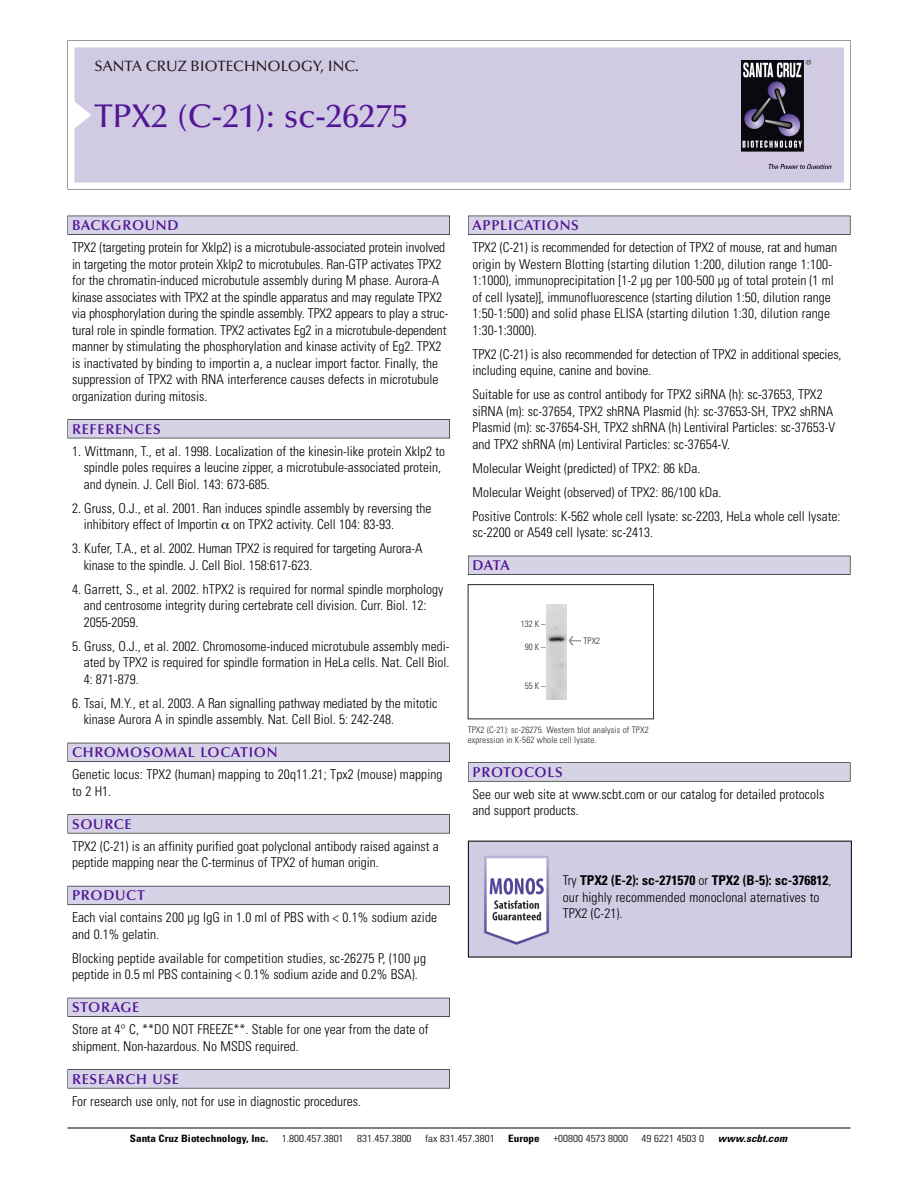
<style>
.page{position:relative;width:918px;height:1188px;background:#fff}
.page>*{position:absolute;margin:0;border:0;box-sizing:border-box;transform-origin:0 0}
.t1{font:500 33px "Optima";color:#511695}
.t2{font:500 15px "Optima";color:#231f20}
.t3{font:600 14.25px "Optima";letter-spacing:.05em;color:#511695}
.t4{font:300 condensed 13.5px/16.5px "Univers";color:#000}
.t5{font:300 condensed 10.2px "Univers";color:#000;scale:1.1 1}
.t6{font:700 condensed 10.2px "Univers";color:#000;scale:1.1 1}
.t7{font:italic 700 condensed 10.2px "Univers";letter-spacing:.005em;color:#000;scale:1.1 1}
.t8{font:9px/10.5px "Univers Condensed Light+RCYPQZ";letter-spacing:.015em;color:#272627}
.s1{font-family:"Meta Plus Book Roman+OYDPAF";font-size:10.5px}
.s2{font-weight:700}
</style>
<div class="page">
<svg style="left:68px;top:40px;width:783px;height:149px"></svg>
<div style="left:74px;top:47px;width:770px;height:135px;background:#d1cae3"></div>
<img style="left:741px;top:60px;width:90px;height:108px">
<div style="left:68px;top:216px;width:382px;height:19px;background:#525155"></div>
<div style="left:68px;top:216px;width:381px;height:18px;background:#d7d3e7"></div>
<div style="left:68px;top:419px;width:382px;height:19px;background:#525155"></div>
<div style="left:68px;top:420px;width:381px;height:18px;background:#d7d3e7"></div>
<div style="left:68px;top:743px;width:382px;height:19px;background:#525158"></div>
<div style="left:68px;top:743px;width:381px;height:18px;background:#d7d3e7"></div>
<div style="left:68px;top:814px;width:382px;height:19px;background:#575759"></div>
<div style="left:68px;top:815px;width:381px;height:18px;background:#d7d3e7"></div>
<div style="left:68px;top:886px;width:382px;height:19px;background:#5b5a62"></div>
<div style="left:68px;top:886px;width:381px;height:18px;background:#d7d3e7"></div>
<div style="left:68px;top:998px;width:382px;height:19px;background:#525158"></div>
<div style="left:68px;top:998px;width:381px;height:18px;background:#d7d3e7"></div>
<div style="left:68px;top:1069px;width:382px;height:19px;background:#575759"></div>
<div style="left:68px;top:1070px;width:381px;height:18px;background:#d7d3e7"></div>
<div style="left:468px;top:216px;width:382px;height:19px;background:#525155"></div>
<div style="left:468px;top:216px;width:382px;height:18px;background:#d7d3e7"></div>
<div style="left:468px;top:556px;width:382px;height:19px;background:#515055"></div>
<div style="left:468px;top:556px;width:382px;height:18px;background:#d7d3e7"></div>
<div style="left:468px;top:762px;width:382px;height:20px;background:#666667"></div>
<div style="left:468px;top:763px;width:382px;height:18px;background:#d7d3e7"></div>
<hr style="left:68px;top:1128px;width:782px;height:1px;background:#000">
<div style="left:468px;top:584px;width:186px;height:135px;border:1px solid #272627"></div>
<img style="left:547px;top:604px;width:20px;height:95px">
<img style="left:470px;top:843px;width:380px;height:112px">
<p class="t2" style="left:94px;top:61px;width:266px">SANTA CRUZ BIOTECHNOLOGY, INC.</p>
<h1 class="t1" style="left:94px;top:103px;width:315px">TPX2 (C-21): sc-26275</h1>
<p class="t3" style="left:72px;top:219px;width:108px">BACKGROUND</p>
<p class="t4" style="left:72px;top:240px;width:378px">TPX2 (targeting protein for Xklp2) is a microtubule-associated protein involved in targeting the motor protein Xklp2 to microtubules. Ran-GTP activates TPX2 for the chromatin-induced microbutule assembly during M phase. Aurora-A kinase associates with TPX2 at the spindle apparatus and may regulate TPX2 via phosphorylation during the spindle assembly. TPX2 appears to play a struc&shy;tural role in spindle formation. TPX2 activates Eg2 in a microtubule-dependent manner by stimulating the phosphorylation and kinase activity of Eg2. TPX2 is inactivated by binding to importin a, a nuclear import factor. Finally, the suppression of TPX2 with RNA interference causes defects in microtubule organization during mitosis.</p>
<p class="t3" style="left:72px;top:423px;width:90px">REFERENCES</p>
<p class="t4" style="left:84px;top:444px;width:363px;text-indent:-12px">1. Wittmann, T., et al. 1998. Localization of the kinesin-like protein Xklp2 to spindle poles requires a leucine zipper, a microtubule-associated protein, and dynein. J. Cell Biol. 143: 673-685.</p>
<p class="t4" style="left:84px;top:501px;width:349px;text-indent:-12px">2. Gruss, O.J., et al. 2001. Ran induces spindle assembly by reversing the inhibitory effect of Importin on TPX2 activity. Cell 104: 83-93.</p>
<p class="t4" style="left:84px;top:541px;width:340px;text-indent:-12px">3. Kufer, T.A., et al. 2002. Human TPX2 is required for targeting Aurora-A kinase to the spindle. J. Cell Biol. 158:617-623.</p>
<p class="t4" style="left:84px;top:582px;width:361px;text-indent:-12px">4. Garrett, S., et al. 2002. hTPX2 is required for normal spindle morphology and centrosome integrity during certebrate cell division. Curr. Biol. 12:<br>2055-2059.</p>
<p class="t4" style="left:84px;top:639px;width:367px;text-align:justify;text-indent:-12px">5. Gruss, O.J., et al. 2002. Chromosome-induced microtubule assembly medi&shy;ated by TPX2 is required for spindle formation in HeLa cells. Nat. Cell Biol.<br>4: 871-879.</p>
<p class="t4" style="left:84px;top:696px;width:355px;text-indent:-12px">6. Tsai, M.Y., et al. 2003. A Ran signalling pathway mediated by the mitotic kinase Aurora A in spindle assembly. Nat. Cell Biol. 5: 242-248.</p>
<p class="t3" style="left:72px;top:747px;width:207px">CHROMOSOMAL LOCATION</p>
<p class="t4" style="left:72px;top:767px;width:372px">Genetic locus: TPX2 (human) mapping to 20q11.21; Tpx2 (mouse) mapping to 2 H1.</p>
<p class="t3" style="left:72px;top:818px;width:61px">SOURCE</p>
<p class="t4" style="left:72px;top:839px;width:368px">TPX2 (C-21) is an affinity purified goat polyclonal antibody raised against a peptide mapping near the C-terminus of TPX2 of human origin.</p>
<p class="t3" style="left:72px;top:890px;width:74px">PRODUCT</p>
<p class="t4" style="left:72px;top:910px;width:367px">Each vial contains 200 µg IgG in 1.0 ml of PBS with &lt; 0.1% sodium azide and 0.1% gelatin.</p>
<p class="t4" style="left:72px;top:951px;width:356px">Blocking peptide available for competition studies, sc-26275 P, (100 µg peptide in 0.5 ml PBS containing &lt; 0.1% sodium azide and 0.2% BSA).</p>
<p class="t3" style="left:72px;top:1002px;width:69px">STORAGE</p>
<p class="t4" style="left:72px;top:1022px;width:358px">Store at 4° C, **DO NOT FREEZE**. Stable for one year from the date of shipment. Non-hazardous. No MSDS required.</p>
<p class="t3" style="left:72px;top:1073px;width:109px">RESEARCH USE</p>
<p class="t4" style="left:72px;top:1094px;width:290px">For research use only, not for use in diagnostic procedures.</p>
<p class="t3" style="left:473px;top:219px;width:108px">APPLICATIONS</p>
<p class="t4" style="left:473px;top:240px;width:366px">TPX2 (C-21) is recommended for detection of TPX2 of mouse, rat and human origin by Western Blotting (starting dilution 1:200, dilution range 1:100- 1:1000), immunoprecipitation [1-2 µg per 100-500 µg of total protein (1 ml of cell lysate)], immunofluorescence (starting dilution 1:50, dilution range 1:50-1:500) and solid phase ELISA (starting dilution 1:30, dilution range 1:30-1:3000).</p>
<p class="t4" style="left:473px;top:347px;width:370px">TPX2 (C-21) is also recommended for detection of TPX2 in additional species, including equine, canine and bovine.</p>
<p class="t4" style="left:473px;top:387px;width:364px">Suitable for use as control antibody for TPX2 siRNA (h): sc-37653, TPX2 siRNA (m): sc-37654, TPX2 shRNA Plasmid (h): sc-37653-SH, TPX2 shRNA Plasmid (m): sc-37654-SH, TPX2 shRNA (h) Lentiviral Particles: sc-37653-V and TPX2 shRNA (m) Lentiviral Particles: sc-37654-V.</p>
<p class="t4" style="left:473px;top:457px;width:369px;line-height:24px">Molecular Weight (predicted) of TPX2: 86 kDa.<br>Molecular Weight (observed) of TPX2: 86/100 kDa.<br>Positive Controls: K-562 whole cell lysate: sc-2203, HeLa whole cell lysate:</p>
<p class="t4" style="left:473px;top:525px;width:182px">sc-2200 or A549 cell lysate: sc-2413.</p>
<p class="t3" style="left:473px;top:560px;width:39px">DATA</p>
<p class="t8" style="left:521px;top:620px;width:26px">132 K –</p>
<p class="t8" style="left:525px;top:643px;width:22px">90K–</p>
<p class="t8" style="left:525px;top:681px;width:22px">55K–</p>
<p class="t8" style="left:569px;top:636px;width:33px"><span class="s1">&lt;</span> TPX2</p>
<p class="t8" style="left:468px;top:725px;width:182px">TPX2 (C-21): sc-26275. Western blot analysis of TPX2 expression in K-562 whole cell lysate.</p>
<p class="t3" style="left:473px;top:766px;width:92px">PROTOCOLS</p>
<p class="t4" style="left:473px;top:787px;width:353px">See our web site at www.scbt.com or our catalog for detailed protocols and support products.</p>
<p class="t4" style="left:563px;top:873px;width:270px">Try <span class="s2">TPX2 (E-2): sc-271570</span> or <span class="s2">TPX2 (B-5): sc-376812</span>, our highly recommended monoclonal aternatives to<br>TPX2 (C-21).</p>
<p class="t6" style="left:130px;top:1135px;width:127px">Santa Cruz Biotechnology, Inc.</p>
<p class="t5" style="left:282px;top:1135px;width:58px">1.800.457.3801</p>
<p class="t5" style="left:357px;top:1135px;width:51px">831.457.3800</p>
<p class="t5" style="left:425px;top:1135px;width:65px">fax 831.457.3801</p>
<p class="t6" style="left:508px;top:1135px;width:30px">Europe</p>
<p class="t5" style="left:553px;top:1135px;width:69px">+00800 4573 8000</p>
<p class="t5" style="left:642px;top:1135px;width:58px">49 6221 4503 0</p>
<p class="t7" style="left:718px;top:1135px;width:64px">www.scbt.com</p>
</div>
